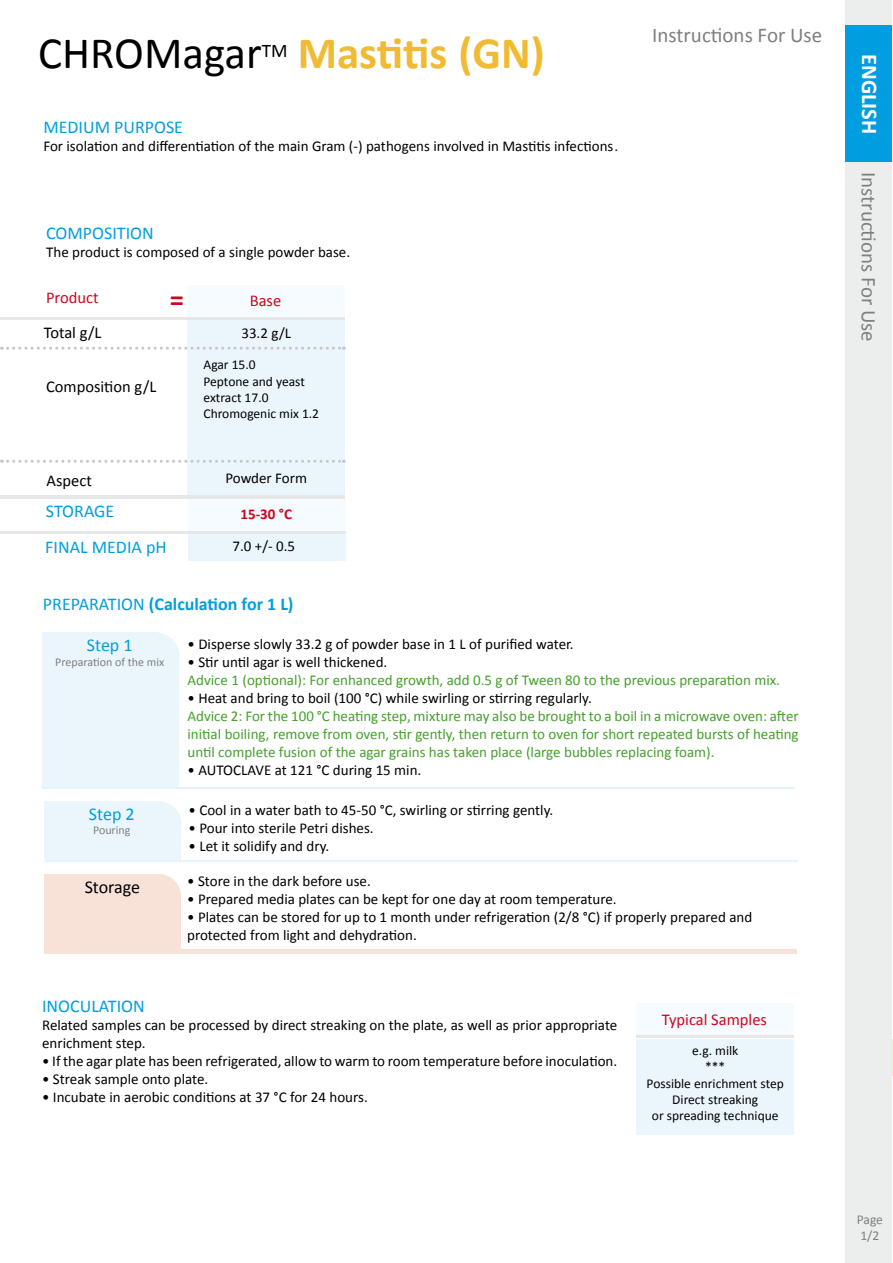
<style>
.page{position:relative;width:893px;height:1263px;background:#fff}
.page>*{position:absolute;margin:0;border:0;box-sizing:border-box;transform-origin:0 0}
.t1{font:700 45px "Calibri";color:#f0bb32}
.t2{font:45px "Calibri";color:#000}
.t3{font:700 28.5px "Calibri";color:#cd071e}
.t4{font:700 22.5px "Calibri";color:#fff}
.t5{font:21px "Calibri";color:#7e7f81}
.t6{font:19.2px "Calibri";color:#000}
.t7{font:18px "Calibri";color:#009ee0}
.t8{font:700 18px "Calibri";color:#009ee0}
.t9{font:18px "Calibri";letter-spacing:-.005em;color:#000}
.t10{font:16.5px "Calibri";color:#000}
.t11{font:16.5px "Calibri";color:#cd071e}
.t12{font:15px/18px "Calibri";color:#000}
.t13{font:15px/18px "Calibri";color:#44a12b;text-align:justify}
.t14{font:700 15px "Calibri";color:#cd071e}
.t15{font:13.5px/16.2px "Calibri";color:#000}
.t16{font:13.5px/16.2px "Calibri";color:#7e7f81}
.t17{font:12px "Calibri";color:#7e7f81}
.s1{font-weight:400}
</style>
<div class="page">
<div style="left:42px;top:659px;width:137px;height:128px;background:#ebf6fc"></div>
<div style="left:42px;top:633px;width:117px;height:39px;background:#ebf6fc"></div>
<div style="left:134px;top:633px;width:45px;height:45px;background:#ebf6fc;border-radius:50%"></div>
<hr style="left:42px;top:787px;width:753px;height:2px;background:#e4f4fc">
<div style="left:188px;top:498px;width:157px;height:33px;background:#f5fbfe"></div>
<div style="left:187px;top:285px;width:158px;height:35px;background:#f5fbfe"></div>
<div style="left:188px;top:532px;width:157px;height:28px;background:#ebf6fc"></div>
<div style="left:188px;top:318px;width:157px;height:179px;background:#ebf6fc"></div>
<div style="left:44px;top:873px;width:116px;height:49px;background:#f8e1d6"></div>
<div style="left:136px;top:874px;width:45px;height:45px;background:#f8e1d6;border-radius:50%"></div>
<div style="left:44px;top:900px;width:137px;height:52px;background:#f8e1d6"></div>
<hr style="left:44px;top:950px;width:752px;height:4px;background:#f8e1d6">
<div style="left:636px;top:1003px;width:157px;height:34px;background:#f5fbfe"></div>
<div style="left:637px;top:1039px;width:157px;height:95px;background:#ebf6fc"></div>
<hr style="left:636px;top:1035px;width:158px;height:3px;background:#e7e7e8">
<div style="left:845px;top:0;width:47px;height:1263px;background:#eceded"></div>
<div style="left:845px;top:25px;width:47px;height:136px;background:#009ee0"></div>
<hr style="left:0;top:495px;width:345px;height:4px;background:#e7e7e8">
<hr style="left:0;top:317px;width:345px;height:3px;background:#e7e7e8">
<svg style="left:2px;top:460px;width:342px;height:3px"></svg>
<svg style="left:2px;top:347px;width:342px;height:3px"></svg>
<hr style="left:0;top:531px;width:345px;height:3px;background:#e7e7e8">
<div style="left:44px;top:801px;width:117px;height:49px;background:#ebf6fc"></div>
<div style="left:136px;top:801px;width:46px;height:46px;background:#ebf6fc;border-radius:50%"></div>
<div style="left:44px;top:827px;width:137px;height:33px;background:#ebf6fc"></div>
<hr style="left:46px;top:860px;width:752px;height:2px;background:#e4f4fc">
<h1 class="t2" style="left:38px;top:24px;width:225px">CHROMagar</h1>
<p class="t6" style="left:262px;top:38px;width:27px">TM</p>
<h1 class="t1" style="left:298px;top:24px;width:249px">Mastitis (GN)</h1>
<p class="t7" style="left:43px;top:115px;width:141px">MEDIUM PURPOSE</p>
<p class="t12" style="left:43px;top:137px;width:577px">For isolation and differentiation of the main Gram (-) pathogens involved in Mastitis infections.</p>
<p class="t7" style="left:46px;top:222px;width:109px">COMPOSITION</p>
<p class="t12" style="left:46px;top:243px;width:306px">The product is composed of a single powder base.</p>
<p class="t11" style="left:250px;top:290px;width:33px">Base</p>
<p class="t11" style="left:46px;top:287px;width:54px">Product</p>
<h2 class="t3" style="left:170px;top:281px;width:16px">=</h2>
<p class="t10" style="left:44px;top:322px;width:59px">Total g/L</p>
<p class="t12" style="left:241px;top:324px;width:51px">33.2 g/L</p>
<p class="t10" style="left:46px;top:376px;width:112px">Composition g/L</p>
<p class="t15" style="left:204px;top:357px;width:117px">Agar 15.0<br>Peptone and yeast extract 17.0<br>Chromogenic mix 1.2</p>
<p class="t10" style="left:47px;top:470px;width:47px">Aspect</p>
<p class="t12" style="left:225px;top:469px;width:83px">Powder Form</p>
<p class="t7" style="left:46px;top:499px;width:70px">STORAGE</p>
<p class="t14" style="left:240px;top:505px;width:53px">15-30 °C</p>
<p class="t12" style="left:232px;top:537px;width:64px">7.0 +/- 0.5</p>
<p class="t7" style="left:45px;top:536px;width:123px">FINAL MEDIA pH</p>
<h3 class="t5" style="left:652px;top:22px;width:171px">Instructions For Use</h3>
<p class="t8" style="left:43px;top:592px;width:252px"><span class="s1">PREPARATION</span> (Calculation for 1 L)</p>
<p class="t7" style="left:87px;top:634px;width:47px">Step 1</p>
<p class="t17" style="left:55px;top:654px;width:111px">Preparation of the mix</p>
<p class="t12" style="left:187px;top:635px;width:388px">• Disperse slowly 33.2 g of powder base in 1 L of purified water.</p>
<p class="t12" style="left:187px;top:653px;width:201px">• Stir until agar is well thickened.</p>
<p class="t13" style="left:187px;top:671px;width:594px">Advice 1 (optional): For enhanced growth, add 0.5 g of Tween 80 to the previous preparation mix.</p>
<p class="t12" style="left:187px;top:689px;width:406px">• Heat and bring to boil (100 °C) while swirling or stirring regularly.</p>
<p class="t13" style="left:187px;top:707px;width:613px">Advice 2: For the 100 °C heating step, mixture may also be brought to a boil in a microwave oven: after initial boiling, remove from oven, stir gently, then return to oven for short repeated bursts of heating until complete fusion of the agar grains has taken place (large bubbles replacing foam).</p>
<p class="t12" style="left:187px;top:761px;width:235px">• AUTOCLAVE at 121 °C during 15 min.</p>
<p class="t7" style="left:89px;top:803px;width:47px">Step 2</p>
<p class="t17" style="left:93px;top:823px;width:39px">Pouring</p>
<p class="t9" style="left:85px;top:876px;width:57px">Storage</p>
<p class="t12" style="left:189px;top:801px;width:366px">• Cool in a water bath to 45-50 °C, swirling or stirring gently.</p>
<p class="t12" style="left:189px;top:819px;width:187px">• Pour into sterile Petri dishes.</p>
<p class="t12" style="left:189px;top:837px;width:142px">• Let it solidify and dry.</p>
<p class="t12" style="left:187px;top:872px;width:185px">• Store in the dark before use.</p>
<p class="t12" style="left:187px;top:890px;width:431px">• Prepared media plates can be kept for one day at room temperature.</p>
<p class="t12" style="left:187px;top:908px;width:567px">• Plates can be stored for up to 1 month under refrigeration (2/8 °C) if properly prepared and protected from light and dehydration.</p>
<p class="t7" style="left:42px;top:995px;width:104px">INOCULATION</p>
<p class="t12" style="left:42px;top:1016px;width:577px">Related samples can be processed by direct streaking on the plate, as well as prior appropriate enrichment step.</p>
<p class="t12" style="left:42px;top:1052px;width:577px">• If the agar plate has been refrigerated, allow to warm to room temperature before inoculation.</p>
<p class="t12" style="left:42px;top:1070px;width:168px">• Streak sample onto plate.</p>
<p class="t12" style="left:42px;top:1088px;width:327px">• Incubate in aerobic conditions at 37 °C for 24 hours.</p>
<p class="t11" style="left:662px;top:1009px;width:107px">Typical Samples</p>
<p class="t15" style="left:647px;top:1042px;width:139px;text-align:center">e.g. milk<br>***<br>Possible enrichment step<br>Direct streaking<br>or spreading technique</p>
<h3 class="t4" style="left:884px;top:54px;width:82px;rotate:90deg">ENGLISH</h3>
<h3 class="t5" style="left:882px;top:172px;width:171px;rotate:90deg">Instructions For Use</h3>
<p class="t16" style="left:857px;top:1211px;width:28px">Page<br>1/2</p>
<p class="t16" style="left:860px;top:1228px;width:20px">3 3</p>
</div>
